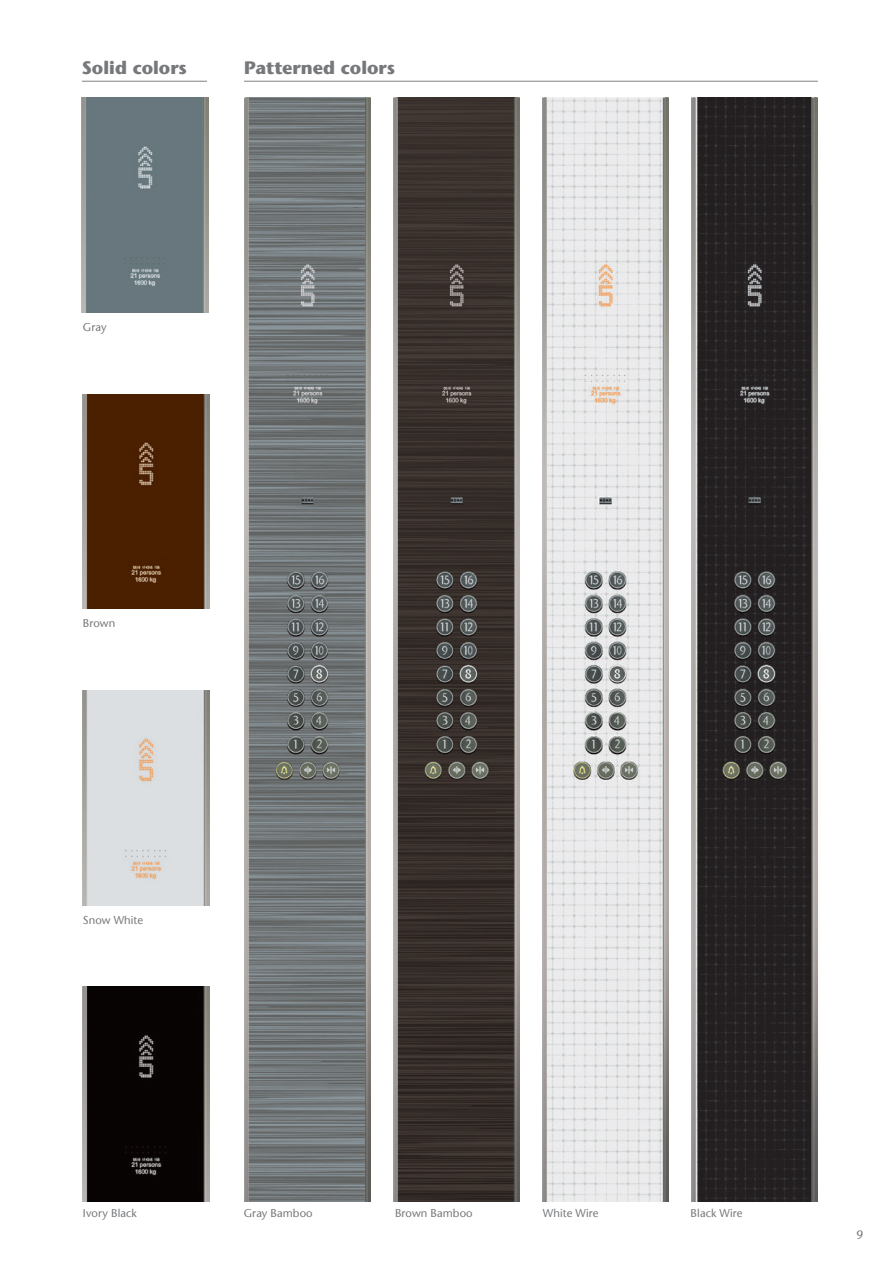
<style>
.page{position:relative;width:893px;height:1263px;background:#fff}
.page>*{position:absolute;margin:0;border:0;box-sizing:border-box;transform-origin:0 0}
.t1{font:700 18px "Stone Sans";color:#76787b}
.t2{font:12px "Stone Sans";color:#76787b}
.t3{font:11.25px "Stone Sans";letter-spacing:.005em;color:#76787b}
</style>
<div class="page">
<hr style="left:244px;top:81px;width:574px;height:1px;background:#808285">
<hr style="left:82px;top:81px;width:125px;height:1px;background:#808285">
<img style="left:244px;top:98px;width:126px;height:1103px">
<img style="left:82px;top:98px;width:126px;height:215px">
<img style="left:83px;top:394px;width:126px;height:215px">
<img style="left:83px;top:690px;width:126px;height:215px">
<img style="left:83px;top:987px;width:126px;height:214px">
<img style="left:393px;top:98px;width:126px;height:1103px">
<img style="left:542px;top:98px;width:126px;height:1103px">
<img style="left:691px;top:98px;width:126px;height:1103px">
<h1 class="t1" style="left:82px;top:57px;width:107px">Solid colors</h1>
<h1 class="t1" style="left:244px;top:57px;width:153px">Patterned colors</h1>
<p class="t3" style="left:83px;top:320px;width:25px">Gray</p>
<p class="t3" style="left:83px;top:616px;width:34px">Brown</p>
<p class="t3" style="left:83px;top:913px;width:62px">Snow White</p>
<p class="t3" style="left:83px;top:1207px;width:56px">Ivory Black</p>
<p class="t3" style="left:244px;top:1207px;width:70px">Gray Bamboo</p>
<p class="t3" style="left:395px;top:1207px;width:79px">Brown Bamboo</p>
<p class="t3" style="left:543px;top:1207px;width:57px">White Wire</p>
<p class="t3" style="left:691px;top:1207px;width:53px">Black Wire</p>
<p class="t2" style="left:856px;top:1227px;width:8px">9</p>
</div>
